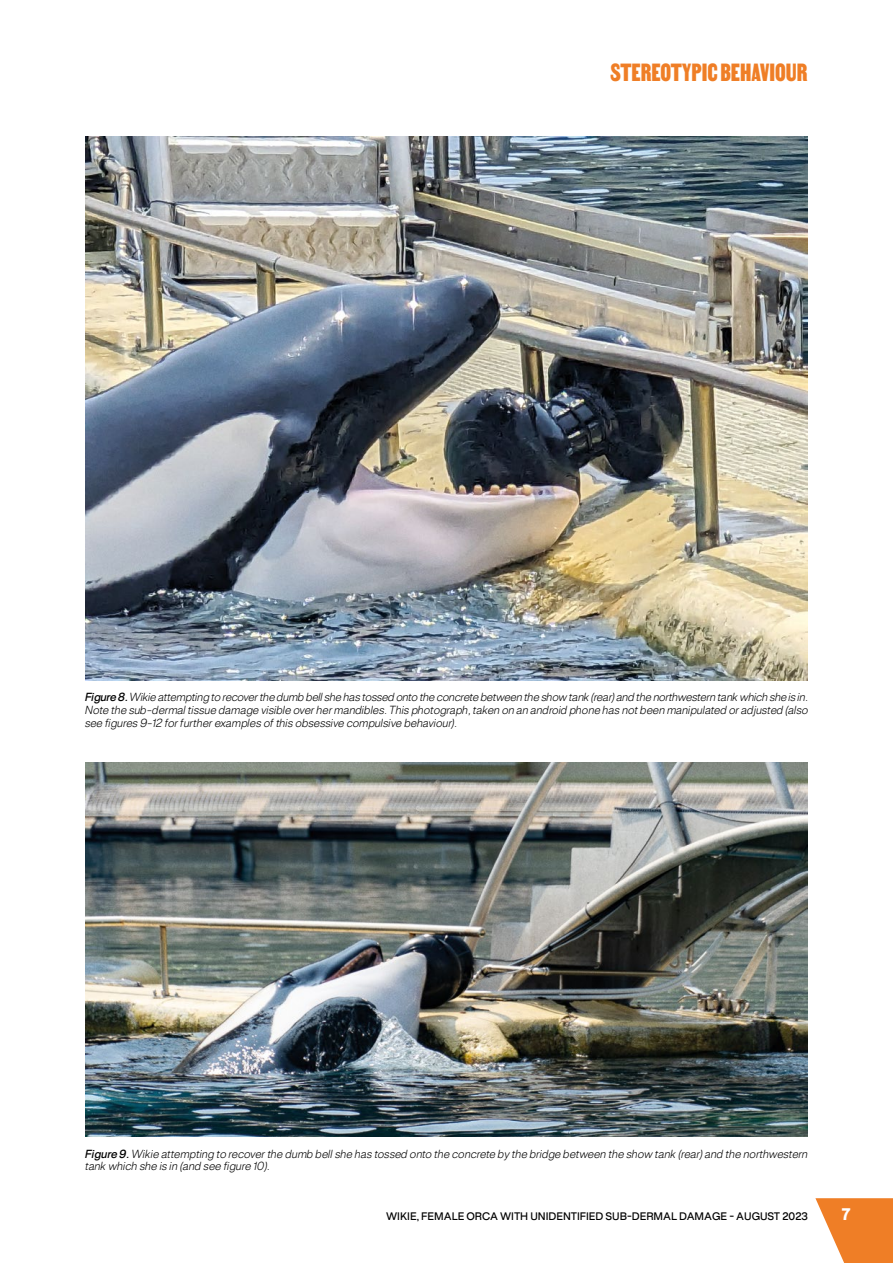
<style>
.page{position:relative;width:893px;height:1263px;background:#fff}
.page>*{position:absolute;margin:0;border:0;box-sizing:border-box;transform-origin:0 0}
.t1{font:30px "MARTIN";color:#ef7e26}
.t2{font:800 15px "Rules";color:#fff}
.t3{font:italic 300 10.5px/12.6px "Rules";color:#000;text-align:justify}
.t4{font:500 9.75px "Rules";color:#000}
.s1{font-weight:500}
</style>
<div class="page">
<svg style="left:815px;top:1198px;width:78px;height:65px"></svg>
<img style="left:85px;top:136px;width:723px;height:544px">
<img style="left:85px;top:762px;width:723px;height:375px">
<h1 class="t1" style="left:610px;top:55px;width:199px">STEREOTYPIC BEHAVIOUR</h1>
<p class="t3" style="left:85px;top:691px;width:725px"><span class="s1">Figure 8.</span> Wikie attempting to recover the dumb bell she has tossed onto the concrete between the show tank (rear) and the northwestern tank which sheis in.<br>Note the sub-dermal tissue damage visible over her mandibles. This photograph, taken on an android phone has not been manipulated or adjusted (also see figures 9-12 for further examples of this obsessive compulsive behaviour).</p>
<p class="t3" style="left:85px;top:1147px;width:724px"><span class="s1">Figure 9.</span> Wikie attempting to recover the dumb bell she has tossed onto the concrete by the bridge between the show tank (rear) and the northwestern tank which she is in (and see figure 10).</p>
<p class="t4" style="left:386px;top:1210px;width:423px">WIKIE, FEMALE ORCA WITH UNIDENTIFIED SUB-DERMAL DAMAGE - AUGUST 2023</p>
<h2 class="t2" style="left:842px;top:1204px;width:10px">7</h2>
</div>
